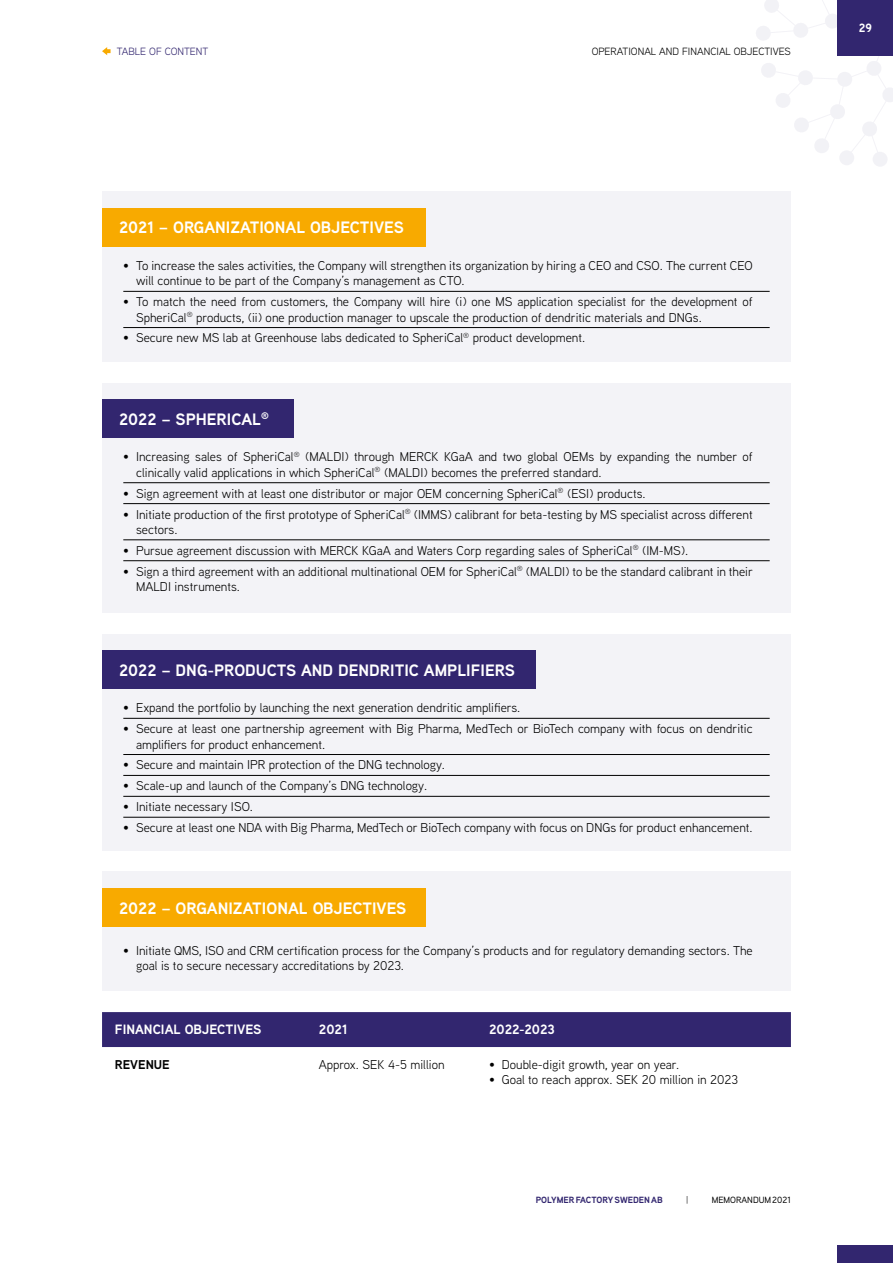
<style>
.page{position:relative;width:893px;height:1263px;background:#fff}
.page>*{position:absolute;margin:0;border:0;box-sizing:border-box;transform-origin:0 0}
.t1{font:700 16.5px "Aaux Next";color:#fff}
.t2{font:700 13.5px "Aaux Next";color:#fff}
.t3{font:12.75px/15.3px "Aaux Next";color:#000}
.t4{font:700 12.75px "Aaux Next";color:#000}
.t5{font:700 12px "Aaux Next";color:#fff}
.t6{font:10.5px "Aaux Next";color:#000}
.t7{font:10.5px "Aaux Next";color:#32266f}
.t8{font:700 9px "Aaux Next";color:#32266f}
.t9{font:500 9px "Aaux Next";color:#000}
.t10{font:9px "Aaux Next";color:#000}
</style>
<div class="page">
<div style="left:839px;top:150px;width:15px;height:15px;background:#f2f2f6;border-radius:50%"></div>
<div style="left:872px;top:152px;width:16px;height:15px;background:#f2f2f6;border-radius:50%"></div>
<svg style="left:756px;top:0;width:137px;height:158px"></svg>
<div style="left:838px;top:0;width:55px;height:55px;background:#32266f"></div>
<div style="left:838px;top:1246px;width:55px;height:17px;background:#32266f"></div>
<svg style="left:102px;top:47px;width:9px;height:8px"></svg>
<div style="left:102px;top:383px;width:689px;height:229px;background:#f3f3f7"></div>
<div style="left:102px;top:400px;width:191px;height:38px;background:#32266f"></div>
<hr style="left:123px;top:482px;width:647px;height:1px;background:#000">
<hr style="left:123px;top:503px;width:647px;height:1px;background:#000">
<hr style="left:123px;top:540px;width:647px;height:1px;background:#000">
<hr style="left:123px;top:560px;width:647px;height:1px;background:#000">
<div style="left:102px;top:191px;width:689px;height:170px;background:#f3f3f7"></div>
<div style="left:102px;top:208px;width:323px;height:39px;background:#f8aa00"></div>
<hr style="left:123px;top:291px;width:647px;height:1px;background:#000">
<hr style="left:123px;top:327px;width:647px;height:1px;background:#000">
<div style="left:102px;top:634px;width:689px;height:216px;background:#f3f3f7"></div>
<div style="left:102px;top:651px;width:434px;height:38px;background:#32266f"></div>
<hr style="left:123px;top:718px;width:647px;height:1px;background:#000">
<hr style="left:123px;top:754px;width:647px;height:1px;background:#000">
<hr style="left:123px;top:775px;width:647px;height:1px;background:#000">
<hr style="left:123px;top:796px;width:647px;height:1px;background:#000">
<hr style="left:123px;top:817px;width:647px;height:1px;background:#000">
<div style="left:102px;top:1012px;width:689px;height:35px;background:#32266f"></div>
<div style="left:102px;top:872px;width:689px;height:119px;background:#f3f3f7"></div>
<div style="left:102px;top:889px;width:323px;height:38px;background:#f8aa00"></div>
<p class="t7" style="left:117px;top:45px;width:93px">TABLE OF CONTENT</p>
<p class="t6" style="left:592px;top:45px;width:201px">OPERATIONAL AND FINANCIAL OBJECTIVES</p>
<p class="t1" style="left:119px;top:216px;width:286px">2021 – ORGANIZATIONAL OBJECTIVES</p>
<p class="t3" style="left:136px;top:257px;width:618px;text-indent:-13px">• To increase the sales activities, the Company will strengthen its organization by hiring a CEO and CSO. The current CEO will continue to be part of the Company’s management as CTO.</p>
<p class="t3" style="left:136px;top:294px;width:618px;text-indent:-13px">• To match the need from customers, the Company will hire (i) one MS application specialist for the development of<br>SpheriCal<sup>®</sup> products, (ii) one production manager to upscale the production of dendritic materials and DNGs.</p>
<p class="t3" style="left:123px;top:330px;width:463px">• Secure new MS lab at Greenhouse labs dedicated to SpheriCal<sup>®</sup> product development.</p>
<p class="t1" style="left:119px;top:407px;width:151px">2022 – SPHERICAL<sup>®</sup></p>
<p class="t3" style="left:136px;top:449px;width:618px;text-indent:-13px">• Increasing sales of SpheriCal<sup>®</sup> (MALDI) through MERCK KGaA and two global OEMs by expanding the number of clinically valid applications in which SpheriCal<sup>®</sup> (MALDI) becomes the preferred standard.</p>
<p class="t3" style="left:123px;top:485px;width:524px">• Sign agreement with at least one distributor or major OEM concerning SpheriCal<sup>®</sup> (ESI) products.</p>
<p class="t3" style="left:136px;top:506px;width:618px;text-indent:-13px">• Initiate production of the first prototype of SpheriCal<sup>®</sup> (IMMS) calibrant for beta-testing by MS specialist across different sectors.</p>
<p class="t3" style="left:123px;top:542px;width:567px">• Pursue agreement discussion with MERCK KGaA and Waters Corp regarding sales of SpheriCal<sup>®</sup> (IM-MS).</p>
<p class="t3" style="left:136px;top:563px;width:618px;text-indent:-13px">• Sign a third agreement with an additional multinational OEM for SpheriCal<sup>®</sup> (MALDI) to be the standard calibrant in their<br>MALDI instruments.</p>
<p class="t1" style="left:119px;top:658px;width:397px">2022 – DNG-PRODUCTS AND DENDRITIC AMPLIFIERS</p>
<p class="t3" style="left:123px;top:700px;width:398px">• Expand the portfolio by launching the next generation dendritic amplifiers.</p>
<p class="t3" style="left:136px;top:721px;width:618px;text-indent:-13px">• Secure at least one partnership agreement with Big Pharma, MedTech or BioTech company with focus on dendritic amplifiers for product enhancement.</p>
<p class="t3" style="left:123px;top:757px;width:323px">• Secure and maintain IPR protection of the DNG technology.</p>
<p class="t3" style="left:123px;top:778px;width:305px">• Scale-up and launch of the Company’s DNG technology.</p>
<p class="t3" style="left:123px;top:799px;width:131px">• Initiate necessary ISO.</p>
<p class="t3" style="left:123px;top:819px;width:631px">• Secure at least one NDA with Big Pharma, MedTech or BioTech company with focus on DNGs for product enhancement.</p>
<p class="t1" style="left:119px;top:896px;width:289px">2022 – ORGANIZATIONAL OBJECTIVES</p>
<p class="t3" style="left:136px;top:942px;width:618px;text-indent:-13px">• Initiate QMS, ISO and CRM certification process for the Company’s products and for regulatory demanding sectors. The goal is to secure necessary accreditations by 2023.</p>
<p class="t2" style="left:115px;top:1020px;width:148px">FINANCIAL OBJECTIVES</p>
<p class="t2" style="left:319px;top:1020px;width:30px">2021</p>
<p class="t2" style="left:489px;top:1020px;width:67px">2022-2023</p>
<p class="t4" style="left:115px;top:1055px;width:57px">REVENUE</p>
<p class="t3" style="left:319px;top:1056px;width:127px">Approx. SEK 4-5 million</p>
<p class="t3" style="left:489px;top:1056px;width:192px">• Double-digit growth, year on year.</p>
<p class="t3" style="left:489px;top:1071px;width:251px">• Goal to reach approx. SEK 20 million in 2023</p>
<p class="t8" style="left:536px;top:1194px;width:128px">POLYMER FACTORY SWEDEN AB</p>
<p class="t10" style="left:686px;top:1194px;width:4px">|</p>
<p class="t9" style="left:712px;top:1194px;width:81px">MEMORANDUM 2021</p>
<p class="t5" style="left:859px;top:19px;width:15px">29</p>
</div>
